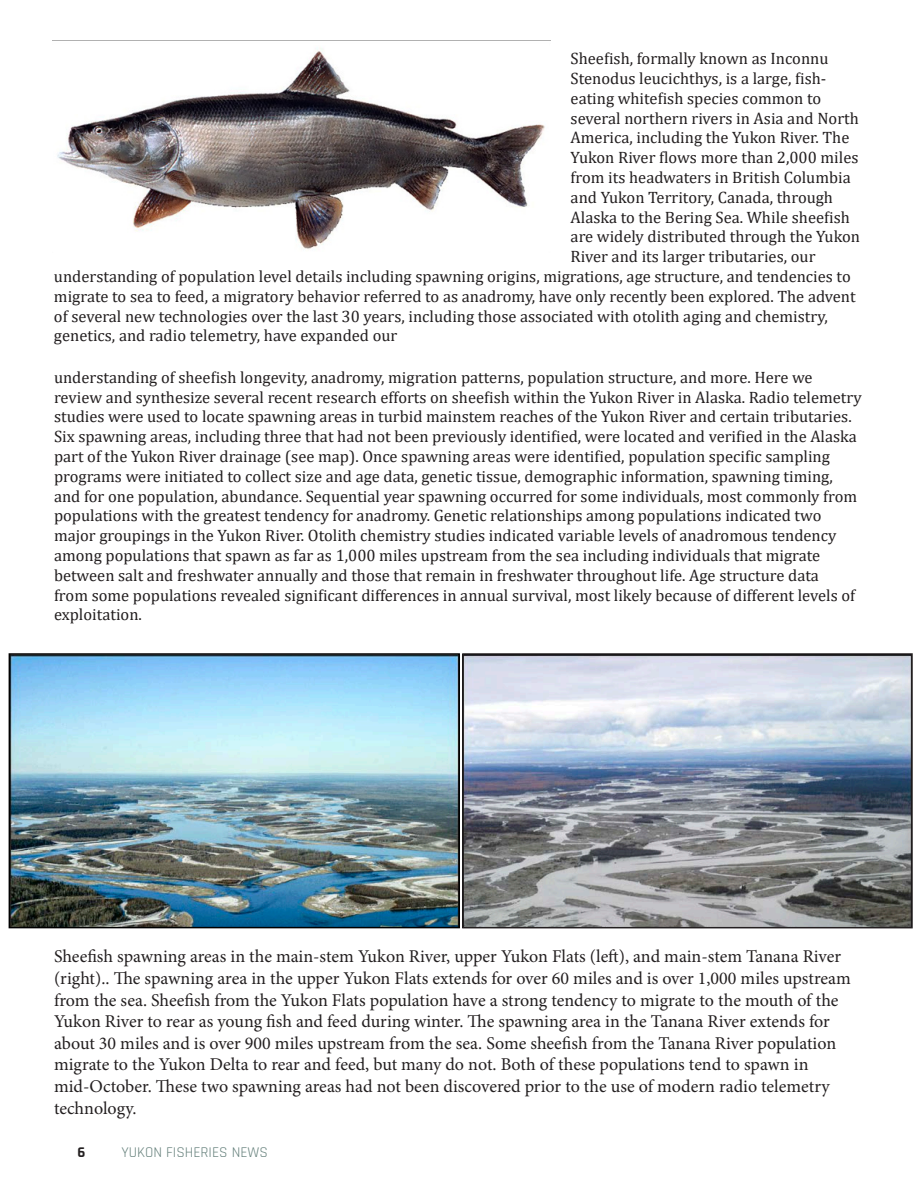
<style>
.page{position:relative;width:918px;height:1188px;background:#fff}
.page>*{position:absolute;margin:0;border:0;box-sizing:border-box;transform-origin:0 0}
.t1{font:18px/21.6px "Minion Pro";letter-spacing:-.005em;color:#231f20}
.t2{font:16.5px/19.8px "Cambria";color:#231f20}
.t3{font:15px "Rajdhani";color:#65807b}
.t4{font:700 15px "Rajdhani";color:#231f20}
</style>
<div class="page">
<img style="left:52px;top:40px;width:498px;height:209px">
<img style="left:12px;top:656px;width:445px;height:269px">
<div style="left:9px;top:653px;width:451px;height:275px;border:2px solid #000"></div>
<img style="left:465px;top:656px;width:445px;height:269px">
<div style="left:462px;top:653px;width:451px;height:275px;border:2px solid #231f20"></div>
<p class="t2" style="left:571px;top:49px;width:259px">Sheefish, formally known as Inconnu</p>
<p class="t2" style="left:571px;top:68px;width:257px">Stenodus leucichthys, is a large, fish-</p>
<p class="t2" style="left:571px;top:88px;width:252px">eating whitefish species common to</p>
<p class="t2" style="left:571px;top:108px;width:290px">several northern rivers in Asia and North</p>
<p class="t2" style="left:571px;top:128px;width:280px">America, including the Yukon River. The</p>
<p class="t2" style="left:571px;top:148px;width:289px">Yukon River flows more than 2,000 miles</p>
<p class="t2" style="left:571px;top:167px;width:282px">from its headwaters in British Columbia</p>
<p class="t2" style="left:571px;top:187px;width:264px">and Yukon Territory, Canada, through</p>
<p class="t2" style="left:571px;top:207px;width:281px">Alaska to the Bering Sea. While sheefish</p>
<p class="t2" style="left:571px;top:227px;width:291px">are widely distributed through the Yukon</p>
<p class="t2" style="left:571px;top:247px;width:246px">River and its larger tributaries, our</p>
<p class="t2" style="left:54px;top:266px;width:798px">understanding of population level details including spawning origins, migrations, age structure, and tendencies to</p>
<p class="t2" style="left:54px;top:286px;width:803px">migrate to sea to feed, a migratory behavior referred to as anadromy, have only recently been explored. The advent</p>
<p class="t2" style="left:54px;top:306px;width:775px">of several new technologies over the last 30 years, including those associated with otolith aging and chemistry,</p>
<p class="t2" style="left:54px;top:326px;width:345px">genetics, and radio telemetry, have expanded our</p>
<p class="t2" style="left:54px;top:367px;width:809px">understanding of sheefish longevity, anadromy, migration patterns, population structure, and more. Here we review and synthesize several recent research efforts on sheefish within the Yukon River in Alaska. Radio telemetry studies were used to locate spawning areas in turbid mainstem reaches of the Yukon River and certain tributaries.<br>Six spawning areas, including three that had not been previously identified, were located and verified in the Alaska part of the Yukon River drainage (see map). Once spawning areas were identified, population specific sampling programs were initiated to collect size and age data, genetic tissue, demographic information, spawning timing, and for one population, abundance. Sequential year spawning occurred for some individuals, most commonly from populations with the greatest tendency for anadromy. Genetic relationships among populations indicated two major groupings in the Yukon River. Otolith chemistry studies indicated variable levels of anadromous tendency among populations that spawn as far as 1,000 miles upstream from the sea including individuals that migrate between salt and freshwater annually and those that remain in freshwater throughout life. Age structure data<br>from some populations revealed significant differences in annual survival, most likely because of different levels of exploitation.</p>
<p class="t1" style="left:54px;top:946px;width:798px">Sheefish spawning areas in the main-stem Yukon River, upper Yukon Flats (left), and main-stem Tanana River (right).. The spawning area in the upper Yukon Flats extends for over 60 miles and is over 1,000 miles upstream from the sea. Sheefish from the Yukon Flats population have a strong tendency to migrate to the mouth of the Yukon River to rear as young fish and feed during winter. The spawning area in the Tanana River extends for about 30 miles and is over 900 miles upstream from the sea. Some sheefish from the Tanana River population migrate to the Yukon Delta to rear and feed, but many do not. Both of these populations tend to spawn in mid-October. These two spawning areas had not been discovered prior to the use of modern radio telemetry technology.</p>
<p class="t4" style="left:77px;top:1143px;width:9px">6</p>
<p class="t3" style="left:122px;top:1144px;width:148px">YUKON FISHERIES NEWS</p>
</div>
